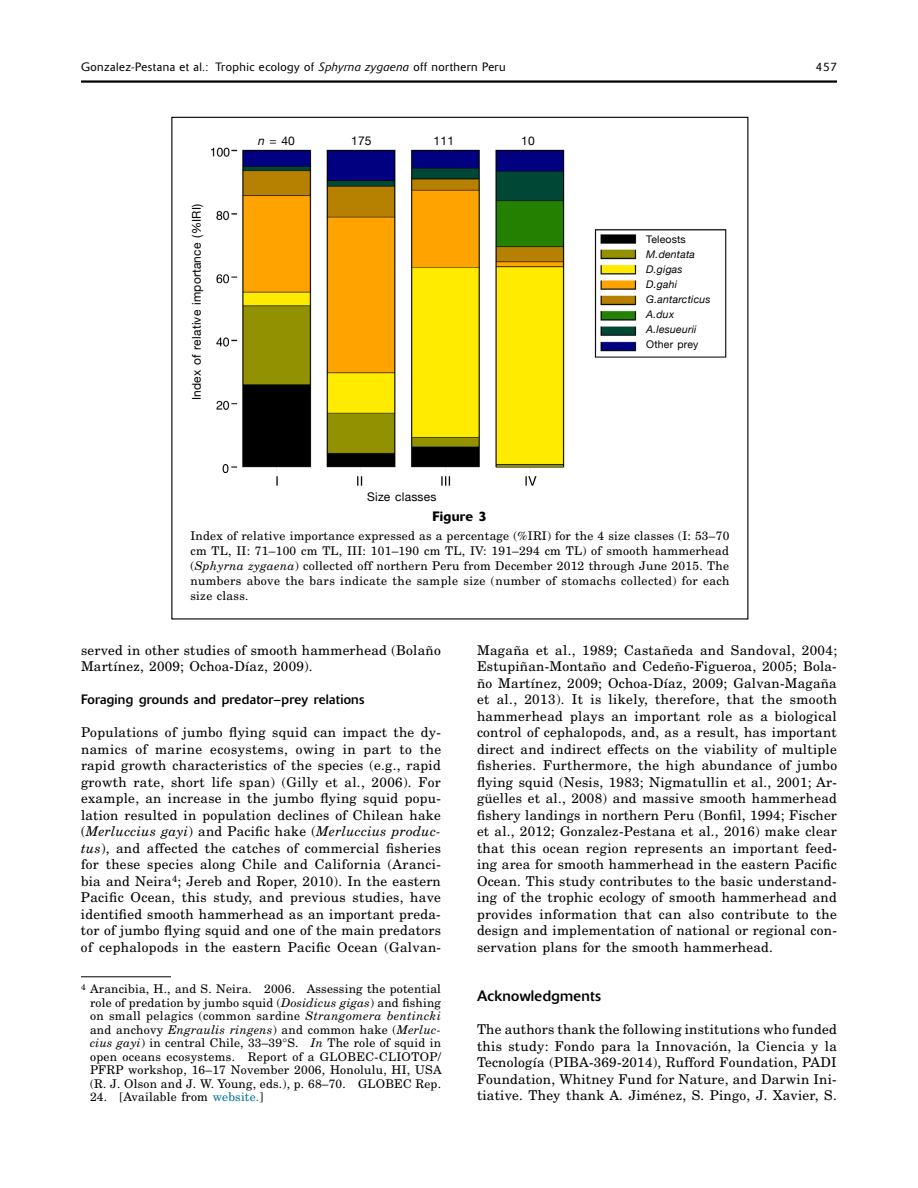
<style>
.page{position:relative;width:918px;height:1188px;background:#fff}
.page>*{position:absolute;margin:0;border:0;box-sizing:border-box;transform-origin:0 0}
.t1{font:15px "Delta";letter-spacing:.02em;color:#000}
.t2{font:13.5px/16.5px "New Century Schlbk";letter-spacing:.02em;color:#000;text-align:justify}
.t3{font:13.5px "Delta";letter-spacing:.02em;color:#000}
.t4{font:500 13.5px "Delta";letter-spacing:.02em;color:#000}
.t5{font:12px/13.5px "New Century Schlbk";letter-spacing:.02em;color:#000;text-align:justify}
.t6{font:300 12px "Delta";letter-spacing:.04em;color:#000}
.t7{font:12px "Helvetica Neue";letter-spacing:.02em;color:#000}
.t8{font:italic 10.5px/15px "Helvetica Neue";letter-spacing:.02em;color:#000}
.t9{font:10.5px "Helvetica Neue";letter-spacing:.02em;color:#000}
.s1{font-style:italic}
.s2{color:#007496}
</style>
<div class="page">
<hr style="left:81px;top:80px;width:756px;height:3px;background:#000">
<img style="left:210px;top:141px;width:517px;height:345px">
<hr style="left:81px;top:976px;width:90px;height:1px;background:#000">
<p class="t6" style="left:81px;top:60px;width:426px">Gonzalez-Pestana et al.: Trophic ecology of <span class="s1">Sphyrna zygaena</span> off northern Peru</p>
<p class="t6" style="left:816px;top:60px;width:23px">457</p>
<p class="t7" style="left:188px;top:400px;width:198px;rotate:-90deg">Index of relative importance (%IRI)</p>
<p class="t7" style="left:258px;top:132px;width:38px"><span class="s1">n</span> = 40</p>
<p class="t7" style="left:351px;top:132px;width:22px">175</p>
<p class="t7" style="left:434px;top:132px;width:22px">111</p>
<p class="t7" style="left:521px;top:132px;width:15px">10</p>
<p class="t7" style="left:367px;top:488px;width:71px">Size classes</p>
<p class="t9" style="left:646px;top:232px;width:41px">Teleosts</p>
<p class="t8" style="left:646px;top:247px;width:66px">M.dentata<br>D.gigas<br>D.gahi<br>G.antarcticus<br>A.dux<br>A.lesueurii</p>
<p class="t9" style="left:646px;top:337px;width:54px">Other prey</p>
<p class="t4" style="left:433px;top:508px;width:56px">Figure 3</p>
<p class="t5" style="left:190px;top:528px;width:541px;line-height:15px">Index of relative importance expressed as a percentage (%IRI) for the 4 size classes (I: 53–70 cm TL, II: 71–100 cm TL, III: 101–190 cm TL, IV: 191–294 cm TL) of smooth hammerhead (<span class="s1">Sphyrna zygaena</span>) collected off northern Peru from December 2012 through June 2015. The numbers above the bars indicate the sample size (number of stomachs collected) for each size class.</p>
<p class="t2" style="left:81px;top:641px;width:361px">served in other studies of smooth hammerhead (Bolaño<br>Martínez, 2009; Ochoa-Díaz, 2009).</p>
<p class="t3" style="left:81px;top:691px;width:285px">Foraging grounds and predator–prey relations</p>
<p class="t2" style="left:81px;top:724px;width:362px">Populations of jumbo flying squid can impact the dy&shy;namics of marine ecosystems, owing in part to the rapid growth characteristics of the species (e.g., rapid growth rate, short life span) (Gilly et al., 2006). For example, an increase in the jumbo flying squid popu&shy;lation resulted in population declines of Chilean hake (<span class="s1">Merluccius gayi</span>) and Pacific hake (<span class="s1">Merluccius produc&shy;tus</span>), and affected the catches of commercial fisheries for these species along Chile and California (Aranci&shy;bia and Neira<sup>4</sup>; Jereb and Roper, 2010). In the eastern Pacific Ocean, this study, and previous studies, have identified smooth hammerhead as an important preda&shy;tor of jumbo flying squid and one of the main predators of cephalopods in the eastern Pacific Ocean (Galvan-</p>
<p class="t5" style="left:90px;top:982px;width:353px;text-indent:-9px"><sup>4</sup> Arancibia, H., and S. Neira. 2006. Assessing the potential role of predation by jumbo squid (<span class="s1">Dosidicus gigas</span>) and fishing on small pelagics (common sardine <span class="s1">Strangomera bentincki </span>and anchovy <span class="s1">Engraulis ringens</span>) and common hake (<span class="s1">Merluc&shy;cius gayi</span>) in central Chile, 33–39°S. <span class="s1">In</span> The role of squid in open oceans ecosystems. Report of a GLOBEC-CLIOTOP/ PFRP workshop, 16–17 November 2006, Honolulu, HI, USA (R. J. Olson and J. W. Young, eds.), p. 68–70. GLOBEC Rep.</p>
<p class="t5" style="left:90px;top:1090px;width:175px">24. [Available from <span class="s2">website.</span>]</p>
<p class="t2" style="left:477px;top:641px;width:362px">Magaña et al., 1989; Castañeda and Sandoval, 2004; Estupiñan-Montaño and Cedeño-Figueroa, 2005; Bola&shy;ño Martínez, 2009; Ochoa-Díaz, 2009; Galvan-Magaña et al., 2013). It is likely, therefore, that the smooth hammerhead plays an important role as a biological control of cephalopods, and, as a result, has important direct and indirect effects on the viability of multiple fisheries. Furthermore, the high abundance of jumbo flying squid (Nesis, 1983; Nigmatullin et al., 2001; Ar&shy;güelles et al., 2008) and massive smooth hammerhead fishery landings in northern Peru (Bonfil, 1994; Fischer et al., 2012; Gonzalez-Pestana et al., 2016) make clear that this ocean region represents an important feed&shy;ing area for smooth hammerhead in the eastern Pacific Ocean. This study contributes to the basic understand&shy;ing of the trophic ecology of smooth hammerhead and provides information that can also contribute to the design and implementation of national or regional con&shy;servation plans for the smooth hammerhead.</p>
<p class="t1" style="left:477px;top:987px;width:125px">Acknowledgments</p>
<p class="t2" style="left:477px;top:1021px;width:362px">The authors thank the following institutions who funded this study: Fondo para la Innovación, la Ciencia y la Tecnología (PIBA-369-2014), Rufford Foundation, PADI Foundation, Whitney Fund for Nature, and Darwin Ini&shy;tiative. They thank A. Jiménez, S. Pingo, J. Xavier, S.</p>
</div>
